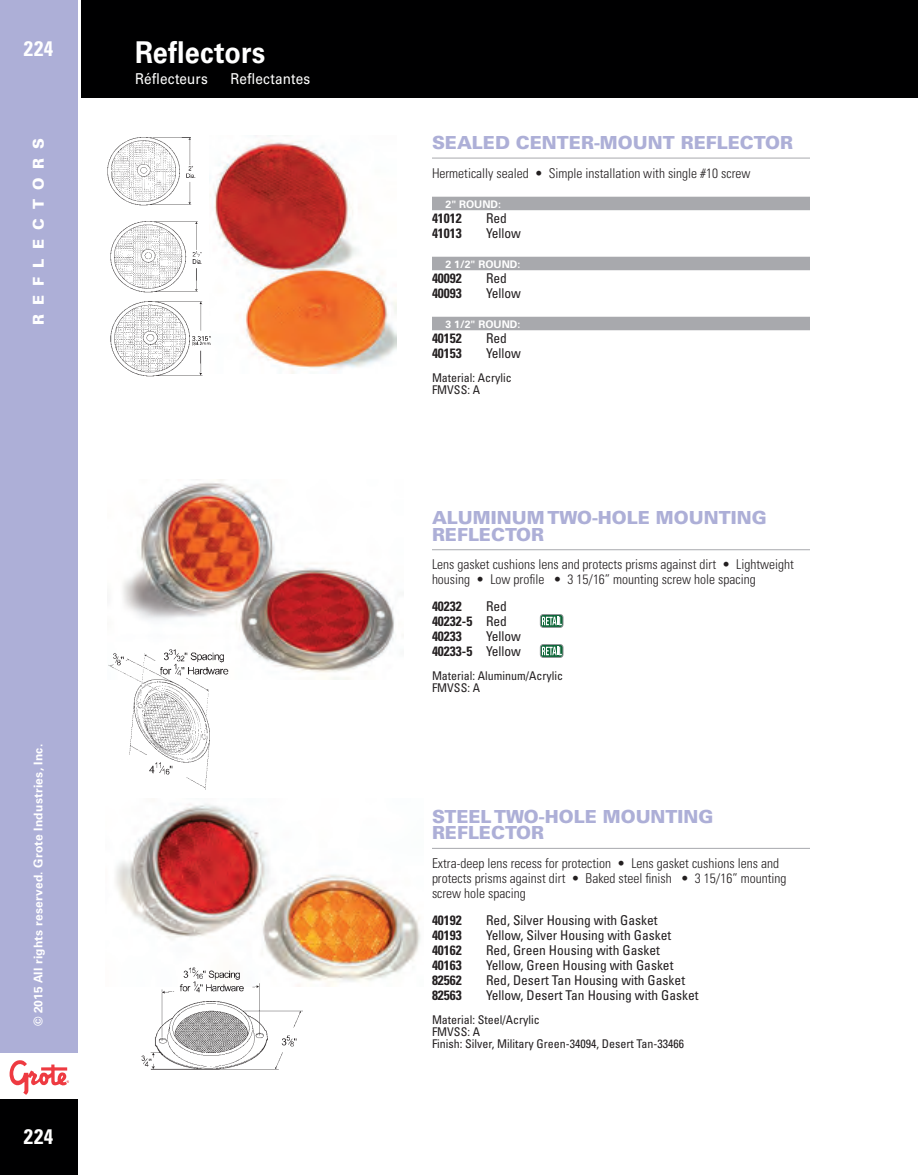
<style>
.page{position:relative;width:918px;height:1175px;background:#fff}
.page>*{position:absolute;margin:0;border:0;box-sizing:border-box;transform-origin:0 0}
.t1{font:700 30px "Univers LT Std";letter-spacing:.01em;color:#fff;scale:.9 1}
.t2{font:700 condensed 21px "Univers LT Std";letter-spacing:.025em;color:#fff}
.t3{font:900 18px/16.5px "Univers LT Std";color:#adafd7}
.t4{font:15px "Univers LT Std";letter-spacing:.015em;color:#fff;scale:.9 1}
.t5{font:900 15px "Univers LT Std";letter-spacing:.615em;color:#fff}
.t6{font:300 condensed 13.5px/15px "Univers LT Std";color:#231f20}
.t7{font:condensed 13.5px/15px "Univers LT Std";color:#231f20;text-align:right}
.t8{font:700 condensed 13.5px/15px "Univers LT Std";color:#231f20;text-align:justify}
.t9{font:condensed 12px/12px "Univers LT Std";color:#231f20}
.t10{font:700 12px "Univers LT Std";letter-spacing:.02em;color:#fff}
.t11{font:700 10.5px "Univers LT Std";color:#fff}
.s1{font-weight:400}
.s2{font-weight:700}
</style>
<div class="page">
<div style="left:0;top:0;width:78px;height:1174px;background:#adafd7"></div>
<div style="left:81px;top:0;width:837px;height:98px;background:#000001"></div>
<div style="left:0;top:1098px;width:78px;height:76px;background:#000001"></div>
<div style="left:0;top:1053px;width:81px;height:45px;background:#fff"></div>
<svg style="left:10px;top:1060px;width:59px;height:34px"></svg>
<hr style="left:432px;top:158px;width:378px;height:1px;background:#a8a9ad">
<div style="left:432px;top:197px;width:378px;height:13px;background:#a8a9ad"></div>
<div style="left:432px;top:257px;width:378px;height:13px;background:#a8a9ad"></div>
<div style="left:432px;top:317px;width:378px;height:13px;background:#a8a9ad"></div>
<hr style="left:432px;top:549px;width:378px;height:1px;background:#a8a9ad">
<hr style="left:432px;top:848px;width:378px;height:1px;background:#a8a9ad">
<div style="left:540px;top:614px;width:23px;height:13px;border:1px solid #939598;border-radius:3px"></div>
<svg style="left:542px;top:616px;width:20px;height:9px"></svg>
<div style="left:540px;top:644px;width:23px;height:13px;border:1px solid #939598;border-radius:3px"></div>
<svg style="left:542px;top:646px;width:20px;height:9px"></svg>
<img style="left:210px;top:135px;width:187px;height:239px">
<img style="left:107px;top:137px;width:89px;height:68px">
<img style="left:110px;top:221px;width:92px;height:71px">
<img style="left:110px;top:301px;width:100px;height:75px">
<img style="left:123px;top:479px;width:272px;height:200px">
<img style="left:108px;top:649px;width:121px;height:140px">
<img style="left:116px;top:804px;width:305px;height:182px">
<img style="left:138px;top:964px;width:164px;height:105px">
<h2 class="t2" style="left:24px;top:36px;width:31px">224</h2>
<h1 class="t1" style="left:135px;top:35px;width:146px">Reflectors</h1>
<p class="t4" style="left:135px;top:70px;width:82px">Réflecteurs</p>
<p class="t4" style="left:230px;top:70px;width:90px">Reflectantes</p>
<p class="t5" style="left:29px;top:325px;width:189px;rotate:-90deg">REFLECTORS</p>
<p class="t10" style="left:31px;top:1026px;width:284px;rotate:-90deg">© 2015 All rights reserved. Grote Industries, Inc.</p>
<h2 class="t2" style="left:24px;top:1123px;width:31px">224</h2>
<h3 class="t3" style="left:432px;top:134px;width:363px">SEALED CENTER-MOUNT REFLECTOR</h3>
<p class="t6" style="left:432px;top:165px;width:320px">Hermetically sealed • Simple installation with single #10 screw</p>
<p class="t11" style="left:446px;top:198px;width:57px">2" ROUND:</p>
<p class="t8" style="left:432px;top:210px;width:31px">41012</p>
<p class="t7" style="left:486px;top:210px;width:23px">Red</p>
<p class="t8" style="left:432px;top:225px;width:31px">41013</p>
<p class="t7" style="left:486px;top:225px;width:37px">Yellow</p>
<p class="t11" style="left:446px;top:258px;width:76px">2 1/2" ROUND:</p>
<p class="t8" style="left:432px;top:270px;width:31px">40092</p>
<p class="t7" style="left:486px;top:270px;width:23px">Red</p>
<p class="t8" style="left:432px;top:285px;width:31px">40093</p>
<p class="t7" style="left:486px;top:285px;width:37px">Yellow</p>
<p class="t11" style="left:446px;top:318px;width:76px">3 1/2" ROUND:</p>
<p class="t8" style="left:432px;top:330px;width:31px">40152</p>
<p class="t7" style="left:486px;top:330px;width:23px">Red</p>
<p class="t8" style="left:432px;top:345px;width:31px">40153</p>
<p class="t7" style="left:486px;top:345px;width:37px">Yellow</p>
<p class="t9" style="left:432px;top:371px;width:81px">Material: Acrylic<br>FMVSS: A</p>
<h3 class="t3" style="left:432px;top:509px;width:336px">ALUMINUM TWO-HOLE MOUNTING<br>REFLECTOR</h3>
<p class="t6" style="left:432px;top:557px;width:364px">Lens gasket cushions lens and protects prisms against dirt • Lightweight housing • Low profile • 3 15/16” mounting screw hole spacing</p>
<p class="t8" style="left:432px;top:599px;width:31px">40232</p>
<p class="t8" style="left:432px;top:599px;width:77px;text-indent:54px"><span class="s1">Red </span>40232-5 <span class="s1">Red </span>40233</p>
<p class="t7" style="left:432px;top:629px;width:91px">Yellow<br><span class="s2">40233-5</span> Yellow</p>
<p class="t9" style="left:432px;top:670px;width:133px">Material: Aluminum/Acrylic<br>FMVSS: A</p>
<h3 class="t3" style="left:432px;top:808px;width:283px">STEEL TWO-HOLE MOUNTING<br>REFLECTOR</h3>
<p class="t6" style="left:432px;top:855px;width:356px">Extra-deep lens recess for protection • Lens gasket cushions lens and protects prisms against dirt • Baked steel finish • 3 15/16” mounting screw hole spacing</p>
<p class="t8" style="left:432px;top:912px;width:31px">40192</p>
<p class="t7" style="left:486px;top:912px;width:173px">Red, Silver Housing with Gasket</p>
<p class="t8" style="left:432px;top:927px;width:31px">40193</p>
<p class="t7" style="left:486px;top:927px;width:187px">Yellow, Silver Housing with Gasket</p>
<p class="t8" style="left:432px;top:942px;width:31px">40162</p>
<p class="t7" style="left:486px;top:942px;width:175px">Red, Green Housing with Gasket</p>
<p class="t8" style="left:432px;top:957px;width:31px">40163</p>
<p class="t7" style="left:486px;top:957px;width:189px">Yellow, Green Housing with Gasket</p>
<p class="t8" style="left:432px;top:972px;width:31px">82562</p>
<p class="t7" style="left:486px;top:972px;width:201px">Red, Desert Tan Housing with Gasket</p>
<p class="t8" style="left:432px;top:987px;width:31px">82563</p>
<p class="t7" style="left:486px;top:987px;width:214px">Yellow, Desert Tan Housing with Gasket</p>
<p class="t9" style="left:432px;top:1013px;width:254px">Material: Steel/Acrylic<br>FMVSS: A<br>Finish: Silver, Military Green-34094, Desert Tan-33466</p>
</div>
